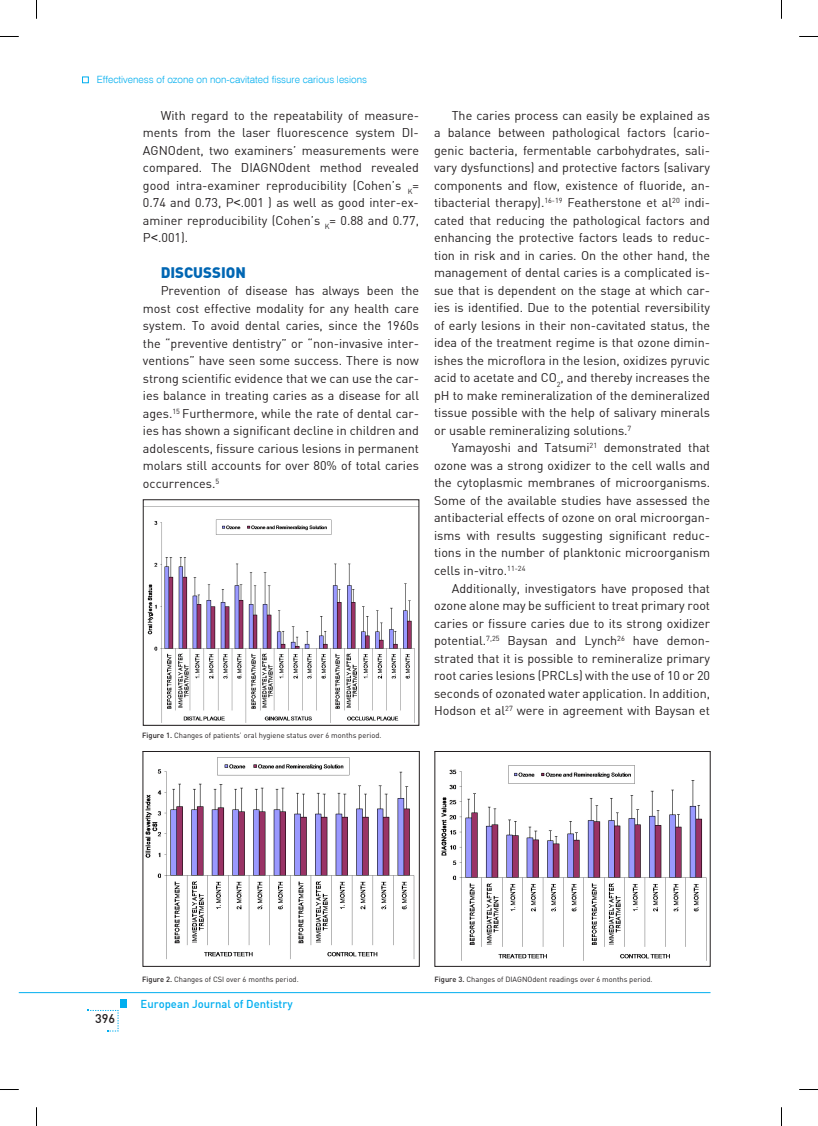
<style>
.page{position:relative;width:818px;height:1126px;background:#fff}
.page>*{position:absolute;margin:0;border:0;box-sizing:border-box;transform-origin:0 0}
.t1{font:15px "Din B Black";color:#0166b3}
.t2{font:12.5px/17.5px "Din B Regular";color:#231f20;text-align:justify}
.t3{font:12.5px "Din B Medium";color:#231f20}
.t4{font:11.25px "Din B Medium";color:#00aeef}
.t5{font:300 10px "Swiss 721 BT";color:#00aeef}
.t6{font:7.5px "DIN";color:#231f20}
.s1{font-family:"Arial"}
.s2{font-weight:500}
</style>
<div class="page">
<hr style="left:19px;top:992px;width:691px;height:1px;background:#00aeef">
<div style="left:120px;top:999px;width:7px;height:8px;background:#00aeef"></div>
<svg style="left:88px;top:1009px;width:31px;height:22px"></svg>
<div style="left:143px;top:499px;width:275px;height:226px;background:linear-gradient(to right,#fff,#fff)"></div>
<img style="left:145px;top:507px;width:272px;height:216px">
<div style="left:143px;top:499px;width:276px;height:226px;border:1px solid #231f20"></div>
<img style="left:145px;top:757px;width:270px;height:203px">
<img style="left:441px;top:765px;width:266px;height:196px">
<div style="left:82px;top:77px;width:7px;height:6px;border:1px solid #00aeef"></div>
<svg style="left:0;top:36px;width:19px;height:1px"></svg>
<svg style="left:799px;top:36px;width:18px;height:1px"></svg>
<svg style="left:0;top:1089px;width:19px;height:1px"></svg>
<svg style="left:799px;top:1089px;width:18px;height:1px"></svg>
<svg style="left:36px;top:0;width:1px;height:19px"></svg>
<svg style="left:36px;top:1107px;width:1px;height:18px"></svg>
<p class="t5" style="left:97px;top:73px;width:272px">Effectiveness of ozone on non-cavitated fissure carious lesions</p>
<p class="t2" style="left:143px;top:106px;width:277px;text-indent:18px">With regard to the repeatability of measure&shy;ments from the laser fluorescence system DI-AGNOdent, two examiners’ measurements were compared. The DIAGNOdent method revealed good intra-examiner reproducibility (Cohen’s <sub>K</sub>= 0.74 and 0.73, P<span class="s1">&lt;</span>.001 ) as well as good inter-ex&shy;aminer reproducibility (Cohen’s <sub>K</sub>= 0.88 and 0.77, P<span class="s1">&lt;</span>.001).</p>
<p class="t1" style="left:160px;top:262px;width:25px">DISCUSS</p>
<p class="t1" style="left:221px;top:262px;width:15px">ION</p>
<p class="t2" style="left:143px;top:282px;width:277px;text-indent:18px">Prevention of disease has always been the most cost effective modality for any health care system. To avoid dental caries, since the 1960s the “preventive dentistry” or “non-invasive inter&shy;ventions” have seen some success. There is now strong scientific evidence that we can use the car&shy;ies balance in treating caries as a disease for all ages.<sup>15</sup> Furthermore, while the rate of dental car&shy;ies has shown a significant decline in children and adolescents, fissure carious lesions in permanent molars still accounts for over 80% of total caries occurrences.<sup>5</sup></p>
<p class="t6" style="left:142px;top:730px;width:241px"><span class="s2">Figure 1.</span> Changes of patients’ oral hygiene status over 6 months period.</p>
<p class="t2" style="left:434px;top:106px;width:277px;text-indent:18px">The caries process can easily be explained as a balance between pathological factors (cario&shy;genic bacteria, fermentable carbohydrates, sali&shy;vary dysfunctions) and protective factors (salivary components and flow, existence of fluoride, an&shy;tibacterial therapy).<sup>16-19</sup> Featherstone et al<sup>20</sup> indi&shy;cated that reducing the pathological factors and enhancing the protective factors leads to reduc&shy;tion in risk and in caries. On the other hand, the management of dental caries is a complicated is&shy;sue that is dependent on the stage at which car&shy;ies is identified. Due to the potential reversibility of early lesions in their non-cavitated status, the idea of the treatment regime is that ozone dimin&shy;ishes the microflora in the lesion, oxidizes pyruvic acid to acetate and CO<sub>2</sub>, and thereby increases the pH to make remineralization of the demineralized tissue possible with the help of salivary minerals or usable remineralizing solutions.<sup>7</sup></p>
<p class="t2" style="left:434px;top:439px;width:277px;text-indent:18px">Yamayoshi and Tatsumi<sup>21</sup> demonstrated that ozone was a strong oxidizer to the cell walls and the cytoplasmic membranes of microorganisms.<br>Some of the available studies have assessed the antibacterial effects of ozone on oral microorgan&shy;isms with results suggesting significant reduc&shy;tions in the number of planktonic microorganism cells in-vitro.<sup>11-24</sup></p>
<p class="t2" style="left:434px;top:579px;width:277px;text-indent:18px">Additionally, investigators have proposed that ozone alone may be sufficient to treat primary root caries or fissure caries due to its strong oxidizer potential.<sup>7,25</sup> Baysan and Lynch<sup>26</sup> have demon&shy;strated that it is possible to remineralize primary root caries lesions (PRCLs) with the use of 10 or 20 seconds of ozonated water application. In addition, Hodson et al<sup>27</sup> were in agreement with Baysan et</p>
<p class="t6" style="left:142px;top:974px;width:158px"><span class="s2">Figure 2.</span> Changes of CSI over 6 months period.</p>
<p class="t6" style="left:434px;top:974px;width:219px"><span class="s2">Figure 3.</span> Changes of DIAGNOdent readings over 6 months period.</p>
<p class="t3" style="left:95px;top:1010px;width:21px">396</p>
<p class="t4" style="left:140px;top:996px;width:153px">European Journal of Dentistry</p>
</div>
